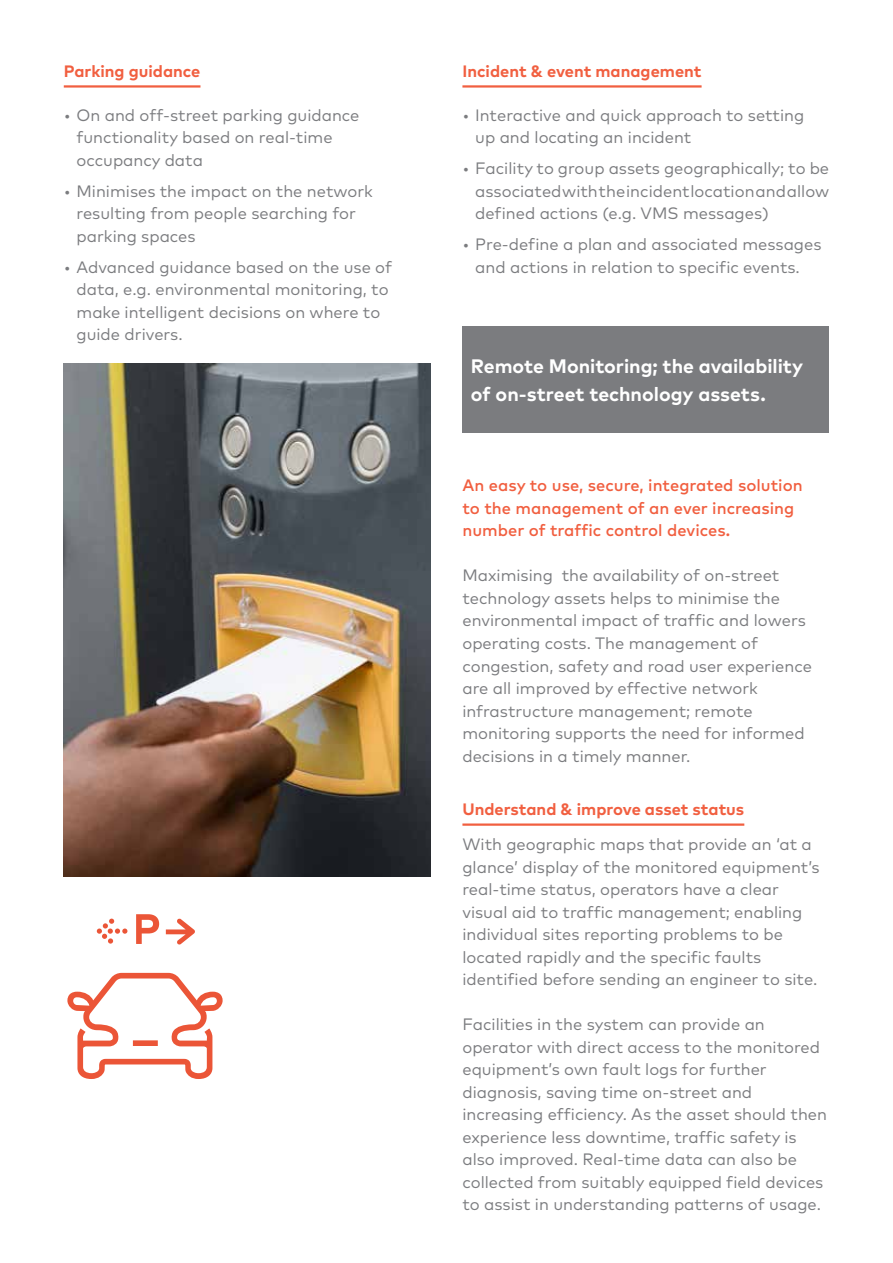
<style>
.page{position:relative;width:893px;height:1263px;background:#fff}
.page>*{position:absolute;margin:0;border:0;box-sizing:border-box;transform-origin:0 0}
.t1{font:700 19.5px/28.5px "Mark OT";color:#fff}
.t2{font:16.5px/22.5px "Mark OT";color:#7b7c7f}
.t3{font:500 16.5px/22.5px "Mark OT";color:#f15f40}
.t4{font:700 16.5px "Mark OT";color:#f15f40}
</style>
<div class="page">
<hr style="left:64px;top:85px;width:136px;height:3px;background:#f15f40">
<hr style="left:462px;top:85px;width:240px;height:3px;background:#f15f40">
<hr style="left:462px;top:823px;width:282px;height:3px;background:#f15f40">
<div style="left:462px;top:326px;width:367px;height:106px;background:#7b7c7f"></div>
<img style="left:64px;top:364px;width:367px;height:512px">
<svg style="left:136px;top:914px;width:23px;height:30px"></svg>
<svg style="left:166px;top:918px;width:29px;height:26px"></svg>
<svg style="left:97px;top:918px;width:30px;height:26px"></svg>
<svg style="left:67px;top:973px;width:156px;height:106px"></svg>
<p class="t4" style="left:64px;top:60px;width:138px">Parking guidance</p>
<p class="t2" style="left:77px;top:103px;width:284px;text-indent:-13px">• On and off-street parking guidance functionality based on real-time occupancy data</p>
<p class="t2" style="left:77px;top:179px;width:298px;text-indent:-13px">• Minimises the impact on the network resulting from people searching for parking spaces</p>
<p class="t2" style="left:77px;top:255px;width:317px;text-indent:-13px">• Advanced guidance based on the use of data, e.g. environmental monitoring, to make intelligent decisions on where to guide drivers.</p>
<p class="t4" style="left:462px;top:60px;width:241px">Incident &amp; event management</p>
<p class="t2" style="left:475px;top:103px;width:331px;text-indent:-13px">• Interactive and quick approach to setting up and locating an incident</p>
<p class="t2" style="left:475px;top:157px;width:356px;text-align:justify;text-indent:-13px">• Facility to group assets geographically; to be associated with the incident location and allow defined actions (e.g. VMS messages)</p>
<p class="t2" style="left:462px;top:233px;width:361px;text-align:center">• Pre-define a plan and associated messages and actions in relation to specific events.</p>
<p class="t1" style="left:471px;top:351px;width:334px">Remote Monitoring; the availability of on-street technology assets.</p>
<p class="t3" style="left:462px;top:474px;width:342px">An easy to use, secure, integrated solution to the management of an ever increasing number of traffic control devices.</p>
<p class="t2" style="left:462px;top:564px;width:351px">Maximising the availability of on-street technology assets helps to minimise the environmental impact of traffic and lowers operating costs. The management of congestion, safety and road user experience are all improved by effective network infrastructure management; remote monitoring supports the need for informed decisions in a timely manner.</p>
<p class="t4" style="left:462px;top:798px;width:283px">Understand &amp; improve asset status</p>
<p class="t2" style="left:462px;top:833px;width:359px">With geographic maps that provide an ‘at a glance’ display of the monitored equipment’s real-time status, operators have a clear visual aid to traffic management; enabling individual sites reporting problems to be located rapidly and the specific faults identified before sending an engineer to site.</p>
<p class="t2" style="left:462px;top:1013px;width:366px">Facilities in the system can provide an operator with direct access to the monitored equipment’s own fault logs for further diagnosis, saving time on-street and increasing efficiency. As the asset should then experience less downtime, traffic safety is also improved. Real-time data can also be collected from suitably equipped field devices to assist in understanding patterns of usage.</p>
</div>
